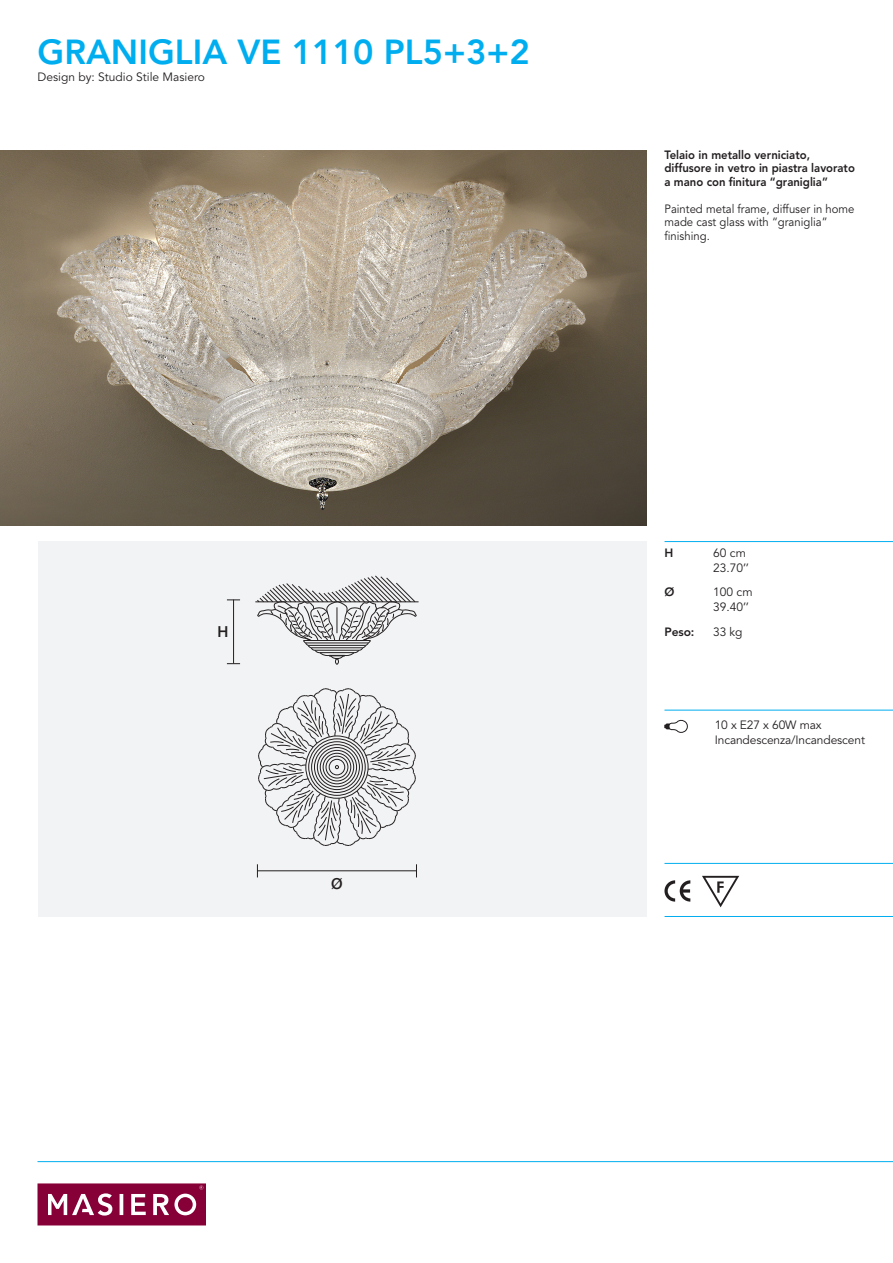
<style>
.page{position:relative;width:893px;height:1263px;background:#fff}
.page>*{position:absolute;margin:0;border:0;box-sizing:border-box;transform-origin:0 0}
.t1{font:800 34.5px "Avenir LT Std";color:#00aeef}
.t2{font:500 15.15px "Helvetica Neue LT Std";color:#231f20}
.t3{font:12px "Avenir LT Std";color:#231f20}
.t4{font:800 12px/13.5px "Avenir LT Std";color:#231f20;scale:.94 1}
.t5{font:12px/13.5px "Avenir LT Std";color:#231f20;scale:.94 1}
.t6{font:800 12px "Avenir LT Std";color:#231f20}
</style>
<div class="page">
<svg style="left:38px;top:1183px;width:168px;height:42px;background:#9c2f5c"></svg>
<hr style="left:664px;top:710px;width:229px;height:1px;background:#00aeef">
<hr style="left:664px;top:863px;width:229px;height:1px;background:#00aeef">
<hr style="left:665px;top:541px;width:228px;height:1px;background:#00aeef">
<hr style="left:664px;top:916px;width:229px;height:1px;background:#00aeef">
<hr style="left:38px;top:1161px;width:855px;height:1px;background:#00aeef">
<svg style="left:664px;top:876px;width:75px;height:31px"></svg>
<img style="left:0;top:150px;width:646px;height:375px">
<div style="left:38px;top:542px;width:608px;height:375px;background:#f2f3f4"></div>
<svg style="left:664px;top:719px;width:24px;height:14px"></svg>
<hr style="left:233px;top:600px;width:1px;height:63px;background:#231f20">
<svg style="left:227px;top:599px;width:13px;height:1px"></svg>
<svg style="left:227px;top:663px;width:13px;height:1px"></svg>
<hr style="left:257px;top:870px;width:159px;height:1px;background:#231f20">
<svg style="left:257px;top:864px;width:1px;height:13px"></svg>
<svg style="left:416px;top:864px;width:1px;height:13px"></svg>
<hr style="left:255px;top:602px;width:164px;height:1px;background:#231f20">
<svg style="left:258px;top:688px;width:158px;height:158px"></svg>
<svg style="left:257px;top:575px;width:159px;height:90px"></svg>
<p class="t1" style="left:38px;top:31px;width:494px">GRANIGLIA VE 1110 PL5+3+2</p>
<p class="t3" style="left:38px;top:70px;width:169px">Design by: Studio Stile Masiero</p>
<p class="t4" style="left:664px;top:148px;width:204px">Telaio in metallo verniciato, diffusore in vetro in piastra lavorato a mano con finitura “graniglia”</p>
<p class="t5" style="left:664px;top:202px;width:204px">Painted metal frame, diffuser in home made cast glass with “graniglia” finishing.</p>
<p class="t6" style="left:664px;top:546px;width:10px">H</p>
<p class="t3" style="left:713px;top:546px;width:34px">60 cm</p>
<p class="t3" style="left:713px;top:561px;width:37px">23.70’’</p>
<p class="t6" style="left:664px;top:585px;width:11px">Ø</p>
<p class="t3" style="left:713px;top:585px;width:41px">100 cm</p>
<p class="t3" style="left:713px;top:600px;width:37px">39.40’’</p>
<p class="t2" style="left:218px;top:622px;width:12px">H</p>
<p class="t6" style="left:664px;top:624px;width:31px">Peso:</p>
<p class="t3" style="left:713px;top:624px;width:31px">33 kg</p>
<p class="t2" style="left:331px;top:874px;width:13px">Ø</p>
<p class="t3" style="left:715px;top:718px;width:108px">10 x E27 x 60W max</p>
<p class="t3" style="left:715px;top:733px;width:152px">Incandescenza/Incandescent</p>
</div>
